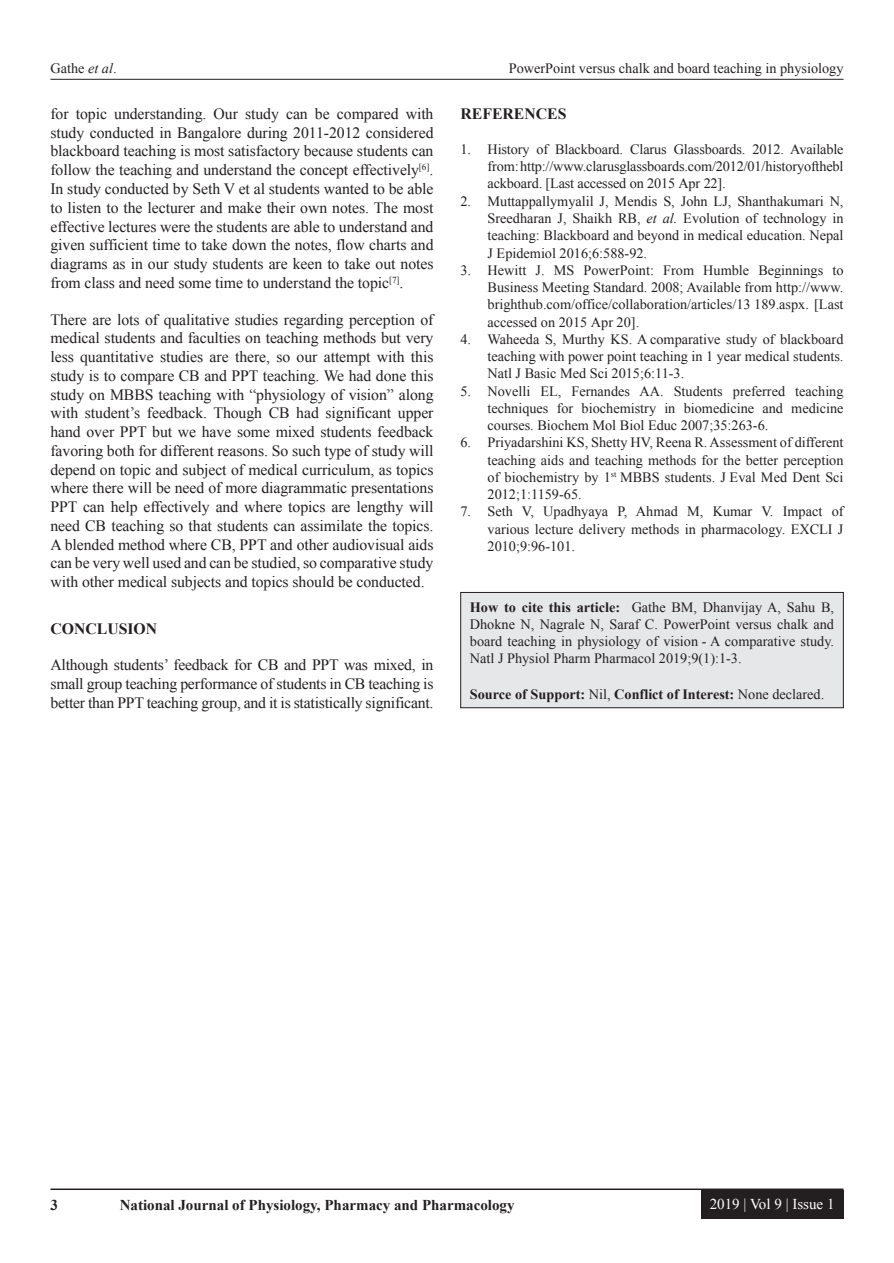
<style>
.page{position:relative;width:894px;height:1263px;background:#fff}
.page>*{position:absolute;margin:0;border:0;box-sizing:border-box;transform-origin:0 0}
.TX{font:15.75px/18.8px "Times New Roman";letter-spacing:-.005em;color:#231f20;text-align:justify}
.t1{font:700 15.75px "Times New Roman";color:#231f20}
.RF{font:700 15px "Times New Roman";color:#231f20}
.RF_VOL{font:15px "Times New Roman";color:#fff}
.REF{font:14.25px/17.2px "Times New Roman";color:#231f20;text-align:justify}
.HTC{font:14.25px/17.2px "Times New Roman";color:#231f20;text-align:justify}
.HTC-2{font:700 14.25px "Times New Roman";color:#231f20}
.s1{font-style:italic}
.s2{font-weight:700}
.s3{font-weight:400}
</style>
<div class="page">
<hr style="left:50px;top:79px;width:793px;height:1px;background:#231f20">
<hr style="left:50px;top:1188px;width:793px;height:2px;background:#231f20">
<div style="left:700px;top:1190px;width:143px;height:28px;background:#231f20"></div>
<div style="left:460px;top:592px;width:383px;height:115px;background:#e6e7e9"></div>
<div style="left:460px;top:592px;width:383px;height:116px;border:1px solid #231f20"></div>
<p class="HTC" style="left:50px;top:59px;width:68px">Gathe <span class="s1">et al</span>.</p>
<p class="HTC" style="left:508px;top:59px;width:336px">PowerPoint versus chalk and board teaching in physiology</p>
<p class="TX" style="left:50px;top:104px;width:384px">for topic understanding. Our study can be compared with study conducted in Bangalore during 2011-2012 considered blackboard teaching is most satisfactory because students can follow the teaching and understand the concept effectively<sup>[6]</sup>.<br>In study conducted by Seth V et al students wanted to be able to listen to the lecturer and make their own notes. The most effective lectures were the students are able to understand and given sufficient time to take down the notes, flow charts and diagrams as in our study students are keen to take out notes from class and need some time to understand the topic<sup>[7]</sup>.</p>
<p class="TX" style="left:50px;top:310px;width:384px">There are lots of qualitative studies regarding perception of medical students and faculties on teaching methods but very less quantitative studies are there, so our attempt with this study is to compare CB and PPT teaching. We had done this study on MBBS teaching with “physiology of vision” along with student’s feedback. Though CB had significant upper hand over PPT but we have some mixed students feedback favoring both for different reasons. So such type of study will depend on topic and subject of medical curriculum, as topics where there will be need of more diagrammatic presentations PPT can help effectively and where topics are lengthy will need CB teaching so that students can assimilate the topics.<br>A blended method where CB, PPT and other audiovisual aids can be very well used and can be studied, so comparative study with other medical subjects and topics should be conducted.</p>
<h1 class="t1" style="left:50px;top:617px;width:108px">CONCLUSION</h1>
<p class="TX" style="left:50px;top:655px;width:384px">Although students’ feedback for CB and PPT was mixed, in small group teaching performance of students in CB teaching is better than PPT teaching group, and it is statistically significant.</p>
<h1 class="t1" style="left:460px;top:103px;width:107px">REFERENCES</h1>
<p class="REF" style="left:487px;top:140px;width:357px;text-indent:-27px">1. History of Blackboard. Clarus Glassboards. 2012. Available from: http://www.clarusglassboards.com/2012/01/historyofthebl ackboard. [Last accessed on 2015 Apr 22].</p>
<p class="REF" style="left:487px;top:192px;width:357px;text-indent:-27px">2. Muttappallymyalil J, Mendis S, John LJ, Shanthakumari N, Sreedharan J, Shaikh RB, <span class="s1">et al.</span> Evolution of technology in teaching: Blackboard and beyond in medical education. Nepal J Epidemiol 2016;6:588-92.</p>
<p class="REF" style="left:487px;top:261px;width:357px;text-indent:-27px">3. Hewitt J. MS PowerPoint: From Humble Beginnings to Business Meeting Standard. 2008; Available from http://www. brighthub.com/office/collaboration/articles/13 189.aspx. [Last accessed on 2015 Apr 20].</p>
<p class="REF" style="left:487px;top:330px;width:357px;text-indent:-27px">4. Waheeda S, Murthy KS. A comparative study of blackboard teaching with power point teaching in 1 year medical students.<br>Natl J Basic Med Sci 2015;6:11-3.</p>
<p class="REF" style="left:487px;top:382px;width:357px;text-indent:-27px">5. Novelli EL, Fernandes AA. Students preferred teaching techniques for biochemistry in biomedicine and medicine courses. Biochem Mol Biol Educ 2007;35:263-6.</p>
<p class="REF" style="left:487px;top:434px;width:357px;text-indent:-27px">6. Priyadarshini KS, Shetty HV, Reena R. Assessment of different teaching aids and teaching methods for the better perception of biochemistry by 1<sup>st</sup> MBBS students. J Eval Med Dent Sci 2012;1:1159-65.</p>
<p class="REF" style="left:487px;top:503px;width:357px;text-indent:-27px">7. Seth V, Upadhyaya P, Ahmad M, Kumar V. Impact of various lecture delivery methods in pharmacology. EXCLI J 2010;9:96-101.</p>
<p class="HTC" style="left:469px;top:598px;width:365px"><span class="s2">How to cite this article:</span> Gathe BM, Dhanvijay A, Sahu B, Dhokne N, Nagrale N, Saraf C. PowerPoint versus chalk and board teaching in physiology of vision - A comparative study.<br>Natl J Physiol Pharm Pharmacol 2019;9(1):1-3.</p>
<p class="HTC-2" style="left:469px;top:684px;width:356px">Source of Support: <span class="s3">Nil,</span> Conflict of Interest: <span class="s3">None declared.</span></p>
<p class="RF" style="left:50px;top:1194px;width:9px">3</p>
<p class="RF" style="left:120px;top:1194px;width:396px">National Journal of Physiology, Pharmacy and Pharmacology</p>
<p class="RF_VOL" style="left:709px;top:1194px;width:126px">2019 | Vol 9 | Issue 1</p>
</div>
